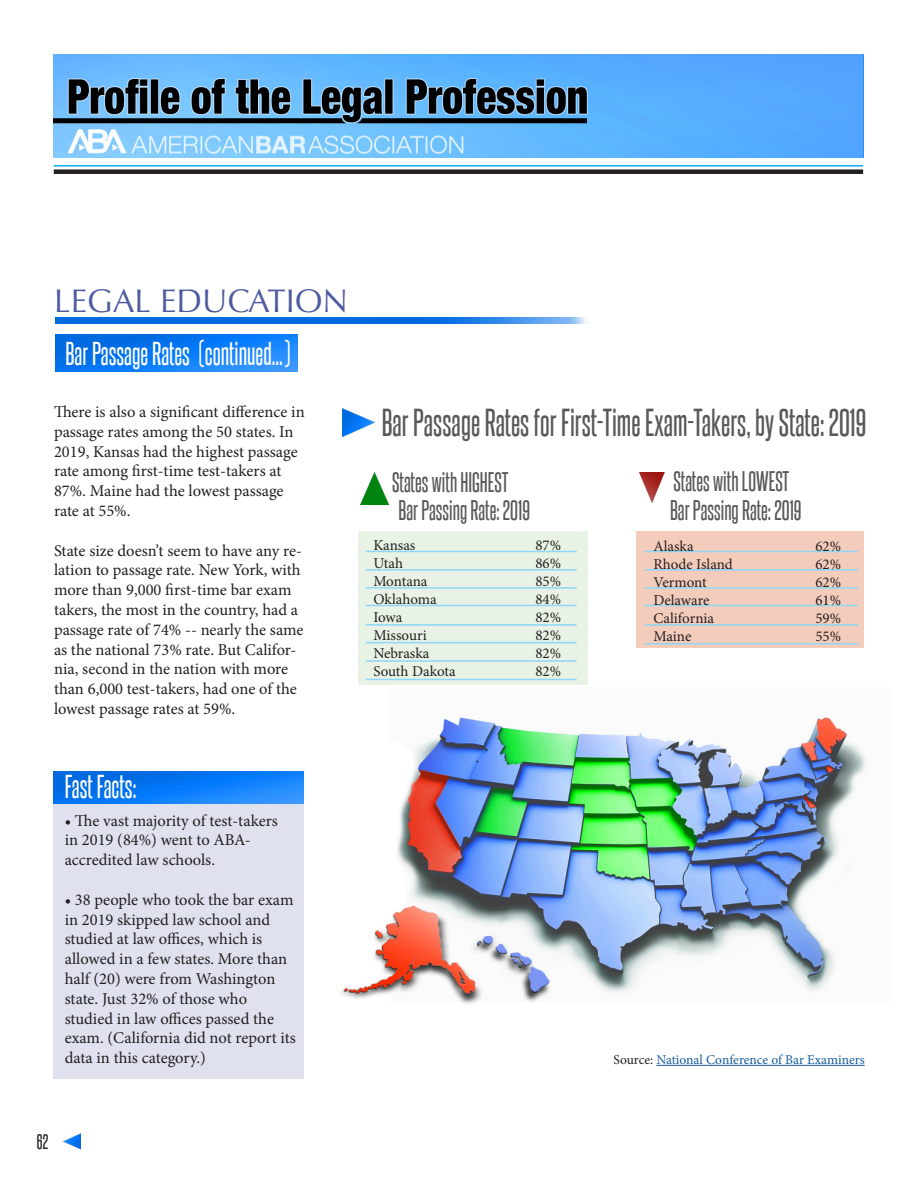
<style>
.page{position:relative;width:918px;height:1188px;background:#fff}
.page>*{position:absolute;margin:0;border:0;box-sizing:border-box;transform-origin:0 0}
.t1{font:33px "Steelfish Rg";color:#57585a}
.t2{font:32.85px "Optima";color:#4d5a9e}
.t3{font:28.05px "Steelfish Rg";color:#fff}
.t4{font:24px "Steelfish Rg";color:#57585a}
.t5{font:18px "Steelfish Rg";color:#231f20}
.t6{font:16.5px/19.8px "Minion Pro";letter-spacing:-.005em;color:#231f20}
.t7{font:15px "Minion Pro";color:#231f20}
.t8{font:13.5px "Minion Pro";color:#175d9e}
.s1{color:#231f20}
</style>
<div class="page">
<img style="left:54px;top:54px;width:809px;height:104px">
<img style="left:63px;top:1134px;width:18px;height:15px">
<div style="left:54px;top:169px;width:809px;height:5px;background:#231f20"></div>
<hr style="left:54px;top:165px;width:809px;height:2px;background:#00aeef">
<img style="left:343px;top:408px;width:32px;height:28px">
<img style="left:56px;top:335px;width:241px;height:36px">
<img style="left:56px;top:317px;width:531px;height:6px">
<img style="left:341px;top:715px;width:525px;height:289px">
<div style="left:636px;top:532px;width:228px;height:116px;background:#f4ccbb"></div>
<hr style="left:645px;top:569px;width:213px;height:2px;background:#8dd7f7">
<hr style="left:644px;top:587px;width:214px;height:2px;background:#8dd7f7">
<hr style="left:644px;top:605px;width:214px;height:1px;background:#8dd7f7">
<hr style="left:644px;top:624px;width:214px;height:2px;background:#8dd7f7">
<hr style="left:644px;top:643px;width:214px;height:1px;background:#8dd7f7">
<hr style="left:645px;top:551px;width:213px;height:1px;background:#8dd7f7">
<img style="left:639px;top:472px;width:26px;height:30px">
<div style="left:358px;top:532px;width:229px;height:153px;background:#e8f3e5"></div>
<hr style="left:366px;top:569px;width:211px;height:2px;background:#8dd7f7">
<hr style="left:366px;top:587px;width:211px;height:2px;background:#8dd7f7">
<hr style="left:366px;top:605px;width:211px;height:1px;background:#8dd7f7">
<hr style="left:366px;top:624px;width:211px;height:2px;background:#8dd7f7">
<hr style="left:366px;top:642px;width:211px;height:1px;background:#8dd7f7">
<hr style="left:366px;top:660px;width:211px;height:2px;background:#8dd7f7">
<hr style="left:366px;top:679px;width:211px;height:1px;background:#8dd7f7">
<hr style="left:366px;top:551px;width:211px;height:1px;background:#8dd7f7">
<img style="left:361px;top:472px;width:27px;height:32px">
<hr style="left:656px;top:1065px;width:209px;height:1px;background:#175d9e">
<div style="left:53px;top:789px;width:251px;height:289px;background:#e0e1ee"></div>
<img style="left:53px;top:771px;width:251px;height:32px">
<p class="t2" style="left:54px;top:281px;width:295px">LEGAL EDUCATION</p>
<p class="t3" style="left:65px;top:336px;width:226px">Bar Passage Rates (continued...)</p>
<p class="t6" style="left:54px;top:402px;width:252px">There is also a significant difference in passage rates among the 50 states. In<br>2019, Kansas had the highest passage rate among first-time test-takers at<br>87%. Maine had the lowest passage rate at 55%.</p>
<p class="t6" style="left:54px;top:541px;width:251px">State size doesn’t seem to have any re&shy;lation to passage rate. New York, with more than 9,000 first-time bar exam takers, the most in the country, had a passage rate of 74% -- nearly the same as the national 73% rate. But Califor&shy;nia, second in the nation with more than 6,000 test-takers, had one of the lowest passage rates at 59%.</p>
<p class="t3" style="left:65px;top:769px;width:73px">Fast Facts:</p>
<p class="t6" style="left:65px;top:810px;width:215px">• The vast majority of test-takers in 2019 (84%) went to ABA&shy;accredited law schools.</p>
<p class="t6" style="left:65px;top:890px;width:233px">• 38 people who took the bar exam in 2019 skipped law school and studied at law offices, which is allowed in a few states. More than half (20) were from Washington state. Just 32% of those who studied in law offices passed the exam. (California did not report its data in this category.)</p>
<p class="t5" style="left:37px;top:1131px;width:13px">62</p>
<p class="t1" style="left:382px;top:402px;width:486px">Bar Passage Rates for First-Time Exam-Takers, by State: 2019</p>
<p class="t4" style="left:673px;top:467px;width:117px">States with LOWEST</p>
<p class="t4" style="left:670px;top:495px;width:133px">Bar Passing Rate: 2019</p>
<p class="t7" style="left:373px;top:535px;width:44px">Kansas</p>
<p class="t7" style="left:535px;top:535px;width:27px">87%</p>
<p class="t7" style="left:373px;top:553px;width:31px">Utah</p>
<p class="t7" style="left:535px;top:553px;width:27px">86%</p>
<p class="t7" style="left:373px;top:571px;width:56px">Montana</p>
<p class="t7" style="left:535px;top:571px;width:27px">85%</p>
<p class="t7" style="left:373px;top:589px;width:65px">Oklahoma</p>
<p class="t7" style="left:535px;top:589px;width:27px">84%</p>
<p class="t7" style="left:373px;top:607px;width:31px">Iowa</p>
<p class="t7" style="left:535px;top:607px;width:27px">82%</p>
<p class="t7" style="left:373px;top:625px;width:55px">Missouri</p>
<p class="t7" style="left:535px;top:625px;width:27px">82%</p>
<p class="t7" style="left:373px;top:643px;width:58px">Nebraska</p>
<p class="t7" style="left:535px;top:643px;width:27px">82%</p>
<p class="t7" style="left:373px;top:661px;width:84px">South Dakota</p>
<p class="t7" style="left:535px;top:661px;width:27px">82%</p>
<p class="t4" style="left:392px;top:467px;width:118px">States with HIGHEST</p>
<p class="t4" style="left:399px;top:496px;width:133px">Bar Passing Rate: 2019</p>
<p class="t7" style="left:653px;top:536px;width:42px">Alaska</p>
<p class="t7" style="left:815px;top:536px;width:27px">62%</p>
<p class="t7" style="left:653px;top:554px;width:81px">Rhode Island</p>
<p class="t7" style="left:815px;top:554px;width:27px">62%</p>
<p class="t7" style="left:653px;top:572px;width:55px">Vermont</p>
<p class="t7" style="left:815px;top:572px;width:27px">62%</p>
<p class="t7" style="left:653px;top:590px;width:58px">Delaware</p>
<p class="t7" style="left:815px;top:590px;width:27px">61%</p>
<p class="t7" style="left:653px;top:608px;width:62px">California</p>
<p class="t7" style="left:815px;top:608px;width:27px">59%</p>
<p class="t7" style="left:653px;top:626px;width:40px">Maine</p>
<p class="t7" style="left:815px;top:626px;width:27px">55%</p>
<p class="t8" style="left:614px;top:1051px;width:253px"><span class="s1">Source:</span> National Conference of Bar Examiners</p>
</div>
